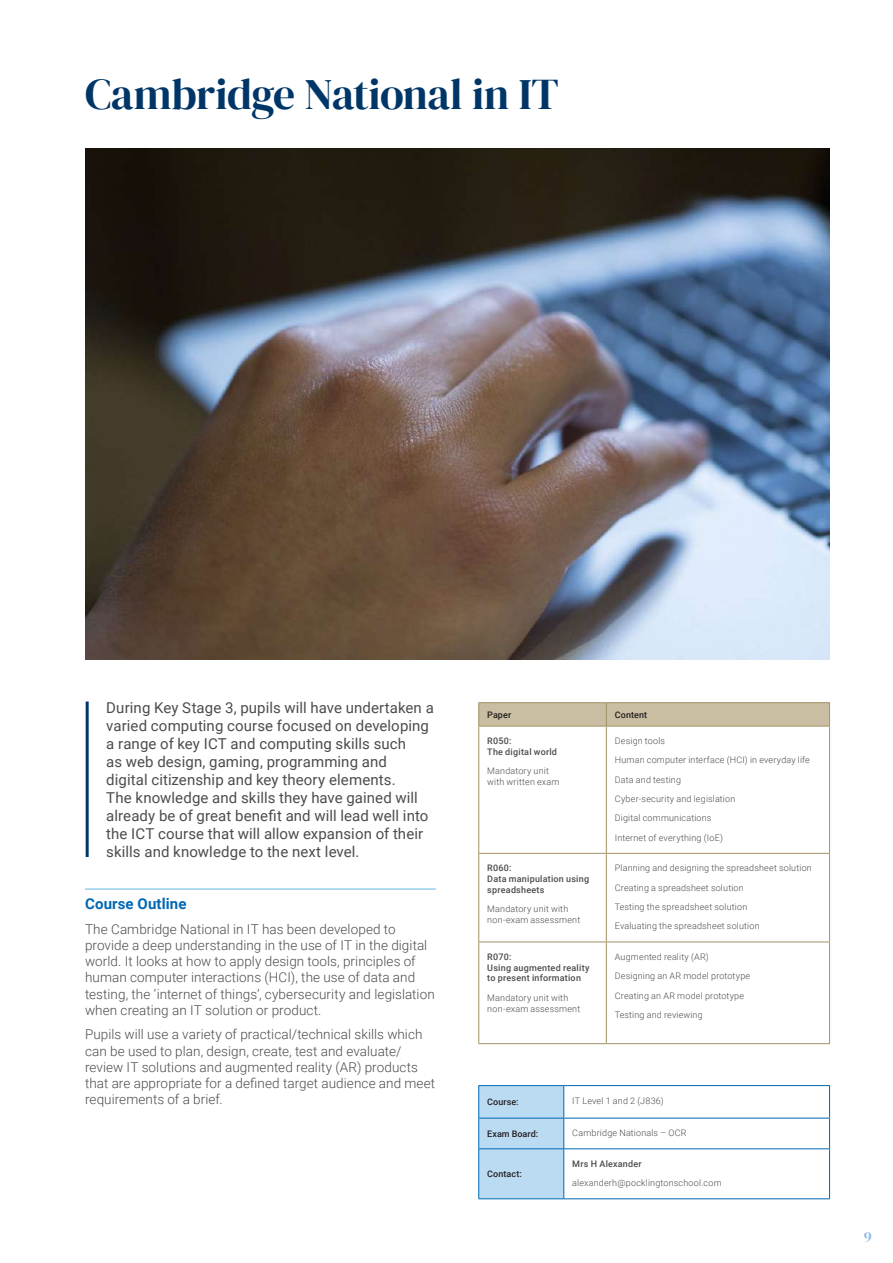
<style>
.page{position:relative;width:893px;height:1263px;background:#fff}
.page>*{position:absolute;margin:0;border:0;box-sizing:border-box;transform-origin:0 0}
.t1{font:43.5px "DM Serif Display";letter-spacing:-.015em;color:#003667}
.t2{font:15px/18px "Roboto";letter-spacing:.005em;color:#4b4c4d}
.t3{font:700 15px "Roboto";letter-spacing:.01em;color:#0168b3}
.t4{font:15px "DM Serif Display";color:#89bae4}
.t5{font:300 13.5px/16.2px "Roboto";letter-spacing:.005em;color:#4b4c4d}
.t6{font:300 9px/19.4px "Roboto";letter-spacing:.02em;color:#4b4c4d}
.t7{font:500 9px/10.8px "Roboto";letter-spacing:.025em;color:#4b4c4d}
.t8{font:500 9px "Roboto";letter-spacing:.01em;color:#231f20}
</style>
<div class="page">
<hr style="left:86px;top:701px;width:3px;height:156px;background:#003667">
<hr style="left:85px;top:888px;width:351px;height:2px;background:#78bde8">
<hr style="left:478px;top:1043px;width:128px;height:1px;background:#a29161">
<hr style="left:478px;top:702px;width:128px;height:1px;background:#a29161">
<svg style="left:478px;top:703px;width:352px;height:23px"></svg>
<hr style="left:606px;top:702px;width:224px;height:1px;background:#a29161">
<hr style="left:478px;top:726px;width:128px;height:1px;background:#a29161">
<hr style="left:478px;top:726px;width:1px;height:127px;background:#a29161">
<hr style="left:478px;top:853px;width:128px;height:1px;background:#a29161">
<hr style="left:478px;top:854px;width:1px;height:87px;background:#a29161">
<hr style="left:478px;top:941px;width:128px;height:1px;background:#a29161">
<hr style="left:478px;top:942px;width:1px;height:101px;background:#a29161">
<hr style="left:606px;top:726px;width:224px;height:1px;background:#a29161">
<hr style="left:606px;top:726px;width:1px;height:127px;background:#a29161">
<hr style="left:829px;top:726px;width:1px;height:127px;background:#a29161">
<hr style="left:606px;top:853px;width:224px;height:1px;background:#a29161">
<hr style="left:606px;top:854px;width:1px;height:87px;background:#a29161">
<hr style="left:829px;top:854px;width:1px;height:87px;background:#a29161">
<hr style="left:606px;top:941px;width:224px;height:1px;background:#a29161">
<hr style="left:606px;top:942px;width:1px;height:101px;background:#a29161">
<hr style="left:829px;top:942px;width:1px;height:101px;background:#a29161">
<hr style="left:606px;top:1043px;width:224px;height:1px;background:#a29161">
<img style="left:85px;top:149px;width:744px;height:510px">
<div style="left:479px;top:1086px;width:84px;height:112px;background:#bbdbf2"></div>
<hr style="left:478px;top:1118px;width:86px;height:1px;background:#0168b3">
<hr style="left:564px;top:1118px;width:266px;height:1px;background:#0168b3">
<hr style="left:478px;top:1148px;width:86px;height:1px;background:#0168b3">
<hr style="left:564px;top:1148px;width:266px;height:1px;background:#0168b3">
<hr style="left:478px;top:1085px;width:86px;height:1px;background:#0168b3">
<hr style="left:478px;top:1086px;width:1px;height:32px;background:#0168b3">
<hr style="left:478px;top:1118px;width:1px;height:30px;background:#0168b3">
<hr style="left:478px;top:1149px;width:1px;height:49px;background:#0168b3">
<hr style="left:478px;top:1198px;width:86px;height:1px;background:#0168b3">
<hr style="left:564px;top:1085px;width:266px;height:1px;background:#0168b3">
<hr style="left:563px;top:1086px;width:1px;height:32px;background:#0168b3">
<hr style="left:829px;top:1086px;width:1px;height:32px;background:#0168b3">
<hr style="left:563px;top:1118px;width:1px;height:30px;background:#0168b3">
<hr style="left:829px;top:1118px;width:1px;height:30px;background:#0168b3">
<hr style="left:563px;top:1149px;width:1px;height:49px;background:#0168b3">
<hr style="left:829px;top:1149px;width:1px;height:49px;background:#0168b3">
<hr style="left:564px;top:1198px;width:266px;height:1px;background:#0168b3">
<h1 class="t1" style="left:85px;top:69px;width:475px">Cambridge National in IT</h1>
<p class="t2" style="left:106px;top:698px;width:329px">During Key Stage 3, pupils will have undertaken a varied computing course focused on developing a range of key ICT and computing skills such<br>as web design, gaming, programming and<br>digital citizenship and key theory elements.<br>The knowledge and skills they have gained will already be of great benefit and will lead well into the ICT course that will allow expansion of their skills and knowledge to the next level.</p>
<h2 class="t3" style="left:85px;top:893px;width:103px">Course Outline</h2>
<p class="t5" style="left:85px;top:920px;width:351px">The Cambridge National in IT has been developed to provide a deep understanding in the use of IT in the digital world. It looks at how to apply design tools, principles of human computer interactions (HCI), the use of data and testing, the ‘internet of things’, cybersecurity and legislation when creating an IT solution or product.</p>
<p class="t5" style="left:85px;top:1026px;width:352px">Pupils will use a variety of practical/technical skills which can be used to plan, design, create, test and evaluate/ review IT solutions and augmented reality (AR) products that are appropriate for a defined target audience and meet requirements of a brief.</p>
<p class="t8" style="left:487px;top:708px;width:25px">Paper</p>
<p class="t8" style="left:615px;top:708px;width:34px">Content</p>
<p class="t7" style="left:487px;top:735px;width:71px">R050:<br>The digital world</p>
<p class="t6" style="left:487px;top:765px;width:74px;line-height:10.8px">Mandatory unit with written exam</p>
<p class="t6" style="left:615px;top:731px;width:196px">Design tools<br>Human computer interface (HCI) in everyday life<br>Data and testing<br>Cyber-security and legislation<br>Digital communications<br>Internet of everything (IoE)</p>
<p class="t7" style="left:487px;top:862px;width:103px">R060:<br>Data manipulation using spreadsheets</p>
<p class="t6" style="left:487px;top:903px;width:94px;line-height:10.8px">Mandatory unit with non-exam assessment</p>
<p class="t7" style="left:487px;top:951px;width:104px">R070:<br>Using augmented reality to present information</p>
<p class="t6" style="left:487px;top:992px;width:94px;line-height:10.8px">Mandatory unit with non-exam assessment</p>
<p class="t6" style="left:615px;top:858px;width:199px">Planning and designing the spreadsheet solution Creating a spreadsheet solution<br>Testing the spreadsheet solution<br>Evaluating the spreadsheet solution</p>
<p class="t6" style="left:615px;top:947px;width:137px">Augmented reality (AR)<br>Designing an AR model prototype<br>Creating an AR model prototype<br>Testing and reviewing</p>
<p class="t8" style="left:487px;top:1095px;width:33px">Course:</p>
<p class="t6" style="left:572px;top:1090px;width:93px">IT Level 1 and 2 (J836)</p>
<p class="t8" style="left:487px;top:1127px;width:52px">Exam Board:</p>
<p class="t6" style="left:572px;top:1123px;width:116px">Cambridge Nationals – OCR</p>
<p class="t8" style="left:487px;top:1167px;width:36px">Contact:</p>
<p class="t7" style="left:572px;top:1158px;width:71px">Mrs H Alexander</p>
<p class="t6" style="left:572px;top:1173px;width:151px">alexanderh@pocklingtonschool.com</p>
<h2 class="t4" style="left:864px;top:1228px;width:9px">9</h2>
</div>
